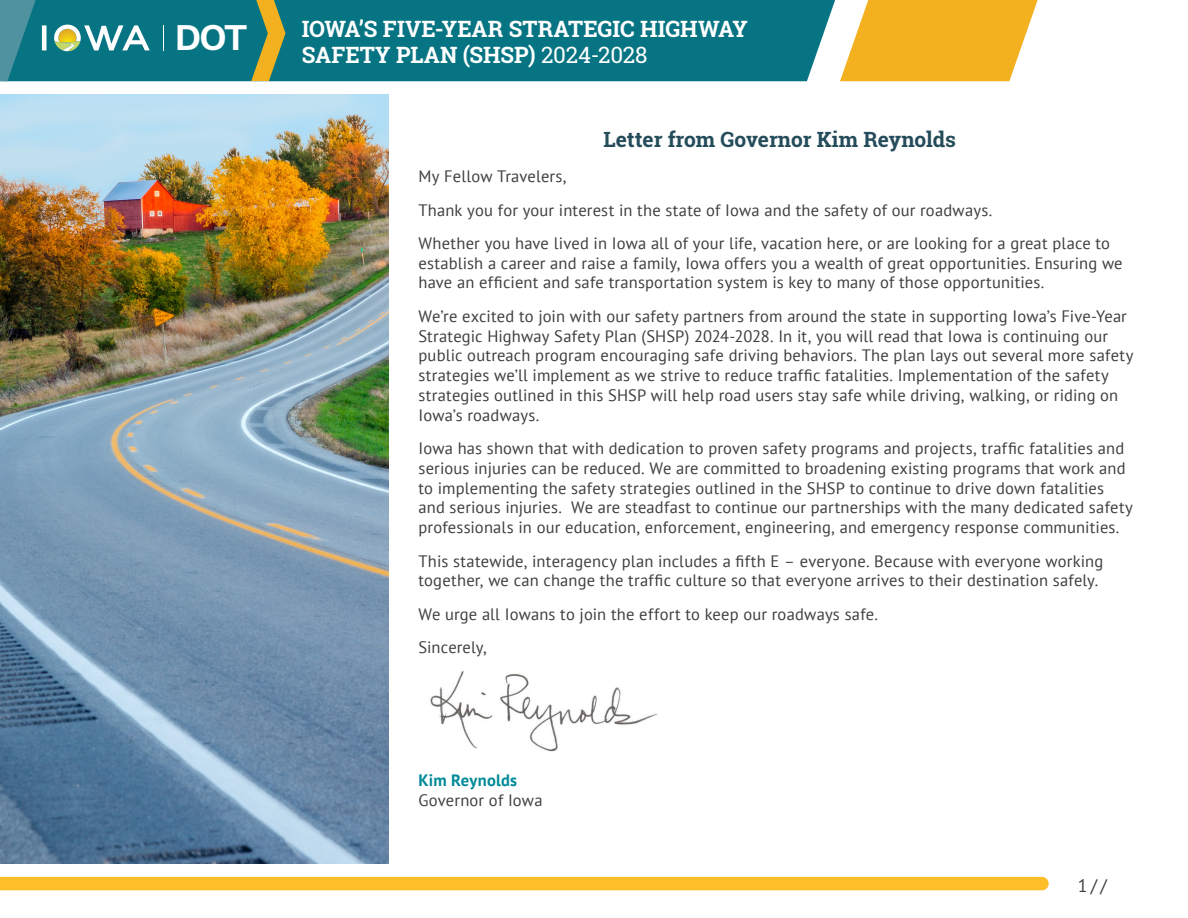
<style>
.page{position:relative;width:1188px;height:918px;background:#fff}
.page>*{position:absolute;margin:0;border:0;box-sizing:border-box;transform-origin:0 0}
.t1{font:600 37.65px "Work Sans";color:#fff}
.t2{font:700 22.5px/25.5px "Roboto Slab";color:#fff}
.Table_of_Contents{font:700 21px "Roboto Slab";color:#244c5a}
.t3{font:18px "PT Sans";color:#3e3e3f}
.Body_Regular{font:16.5px/19.8px "PT Sans";letter-spacing:.01em;color:#3e3e3f}
.Body_Regular-2{font:700 16.5px "PT Sans";letter-spacing:.01em;color:#008a98}
.s1{font-weight:400}
</style>
<div class="page">
<img style="left:0;top:94px;width:389px;height:770px">
<img style="left:430px;top:670px;width:227px;height:82px">
<div style="left:167px;top:0;width:668px;height:81px;background:#067482"></div>
<svg style="left:840px;top:0;width:198px;height:81px"></svg>
<div style="left:0;top:877px;width:1049px;height:13px;background:#febe2a"></div>
<svg style="left:251px;top:0;width:34px;height:81px"></svg>
<svg style="left:0;top:0;width:167px;height:81px"></svg>
<h1 class="t1" style="left:175px;top:16px;width:75px">DOT</h1>
<h2 class="t2" style="left:302px;top:16px;width:448px">IOWA’S FIVE-YEAR STRATEGIC HIGHWAY<br>SAFETY PLAN (SHSP) <span class="s1">2024-2028</span></h2>
<p class="Table_of_Contents" style="left:603px;top:125px;width:354px">Letter from Governor Kim Reynolds</p>
<p class="Body_Regular" style="left:418px;top:166px;width:150px">My Fellow Travelers,</p>
<p class="Body_Regular" style="left:418px;top:199px;width:575px">Thank you for your interest in the state of Iowa and the safety of our roadways.</p>
<p class="Body_Regular" style="left:418px;top:233px;width:706px">Whether you have lived in Iowa all of your life, vacation here, or are looking for a great place to establish a career and raise a family, Iowa offers you a wealth of great opportunities. Ensuring we have an efficient and safe transportation system is key to many of those opportunities.</p>
<p class="Body_Regular" style="left:418px;top:306px;width:716px">We’re excited to join with our safety partners from around the state in supporting Iowa’s Five-Year Strategic Highway Safety Plan (SHSP) 2024-2028. In it, you will read that Iowa is continuing our public outreach program encouraging safe driving behaviors. The plan lays out several more safety strategies we’ll implement as we strive to reduce traffic fatalities. Implementation of the safety strategies outlined in this SHSP will help road users stay safe while driving, walking, or riding on Iowa’s roadways.</p>
<p class="Body_Regular" style="left:418px;top:438px;width:716px">Iowa has shown that with dedication to proven safety programs and projects, traffic fatalities and serious injuries can be reduced. We are committed to broadening existing programs that work and to implementing the safety strategies outlined in the SHSP to continue to drive down fatalities and serious injuries. We are steadfast to continue our partnerships with the many dedicated safety professionals in our education, enforcement, engineering, and emergency response communities.</p>
<p class="Body_Regular" style="left:418px;top:550px;width:686px">This statewide, interagency plan includes a fifth E – everyone. Because with everyone working together, we can change the traffic culture so that everyone arrives to their destination safely.</p>
<p class="Body_Regular" style="left:418px;top:604px;width:461px">We urge all Iowans to join the effort to keep our roadways safe.</p>
<p class="Body_Regular" style="left:418px;top:637px;width:70px">Sincerely,</p>
<p class="Body_Regular-2" style="left:418px;top:769px;width:100px">Kim Reynolds</p>
<p class="Body_Regular" style="left:418px;top:790px;width:126px">Governor of Iowa</p>
<p class="t3" style="left:1078px;top:874px;width:31px">1//</p>
</div>
